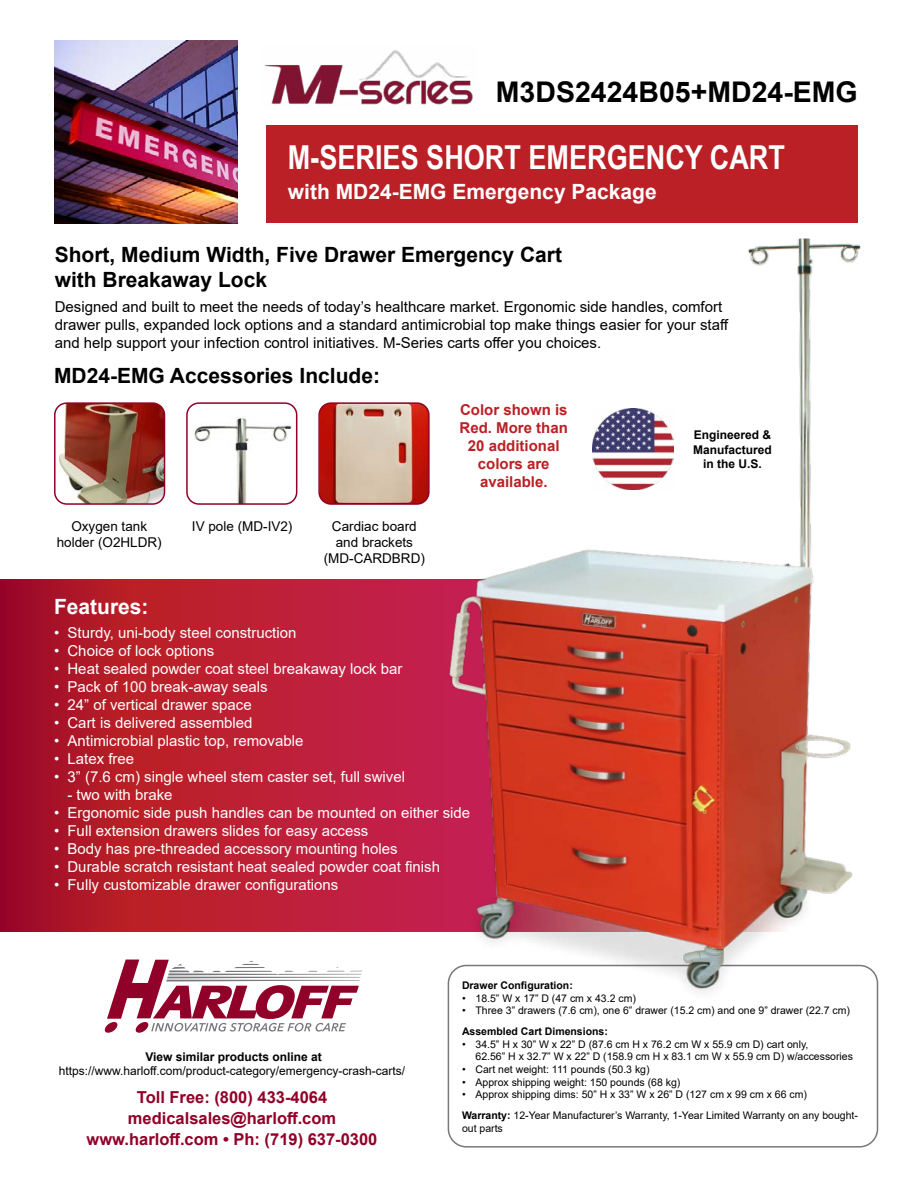
<style>
.page{position:relative;width:918px;height:1188px;background:#fff}
.page>*{position:absolute;margin:0;border:0;box-sizing:border-box;transform-origin:0 0}
.t1{font:700 33px "Arial Narrow";color:#fff}
.t2{font:700 28.5px "Arial";color:#000}
.t3{font:700 21px/25.2px "Arial";color:#000}
.t4{font:700 21px "Arial";color:#fff}
.t5{font:700 16.5px/21px "Arial";color:#910028;text-align:center}
.t6{font:15px "Arial";color:#fff}
.t7{font:15px/18px "Arial";color:#000}
.t8{font:700 15px/18px "Arial";color:#ba2025;text-align:center}
.t9{font:13.5px/16.2px "Arial";color:#000101;text-align:center}
.t10{font:12px "Arial";color:#000}
.t11{font:700 12px/14.4px "Arial";color:#000;text-align:center}
.t12{font:10.5px/12.6px "Arial";color:#000}
.t13{font:700 10.5px "Arial";color:#000}
.s1{font-weight:700}
</style>
<div class="page">
<img style="left:55px;top:40px;width:183px;height:183px">
<img style="left:264px;top:50px;width:209px;height:55px">
<div style="left:266px;top:125px;width:592px;height:98px;background:#ba2025"></div>
<svg style="left:0;top:579px;width:430px;height:352px;background:#b71b33"></svg>
<div style="left:448px;top:965px;width:430px;height:183px;border:2px solid #77787b;border-radius:18px"></div>
<svg style="left:104px;top:960px;width:258px;height:73px"></svg>
<img style="left:57px;top:405px;width:108px;height:98px">
<div style="left:54px;top:402px;width:111px;height:103px;border:2px solid #910028;border-radius:12px"></div>
<img style="left:321px;top:405px;width:106px;height:97px">
<div style="left:318px;top:402px;width:112px;height:103px;border:2px solid #910028;border-radius:12px"></div>
<img style="left:430px;top:238px;width:449px;height:769px">
<img style="left:193px;top:405px;width:99px;height:97px">
<div style="left:186px;top:402px;width:111px;height:103px;border:2px solid #910028;border-radius:12px"></div>
<h2 class="t2" style="left:496px;top:72px;width:363px">M3DS2424B05+MD24-EMG</h2>
<h1 class="t1" style="left:288px;top:132px;width:499px">M-SERIES SHORT EMERGENCY CART</h1>
<h3 class="t4" style="left:288px;top:177px;width:370px">with MD24-EMG Emergency Package</h3>
<h3 class="t3" style="left:55px;top:242px;width:509px">Short, Medium Width, Five Drawer Emergency Cart with Breakaway Lock</h3>
<p class="t7" style="left:55px;top:298px;width:675px">Designed and built to meet the needs of today’s healthcare market. Ergonomic side handles, comfort drawer pulls, expanded lock options and a standard antimicrobial top make things easier for your staff and help support your infection control initiatives. M-Series carts offer you choices.</p>
<h3 class="t3" style="left:54px;top:363px;width:327px">MD24-EMG Accessories Include:</h3>
<p class="t9" style="left:57px;top:518px;width:107px">Oxygen tank holder (O2HLDR)</p>
<p class="t9" style="left:324px;top:518px;width:103px">Cardiac board and brackets (MD-CARDBRD)</p>
<p class="t9" style="left:192px;top:518px;width:102px">IV pole (MD-IV2)</p>
<p class="t8" style="left:460px;top:401px;width:110px">Color shown is<br>Red. More than<br>20 additional colors are available.</p>
<h3 class="t4" style="left:54px;top:592px;width:96px">Features:</h3>
<p class="t6" style="left:54px;top:623px;width:244px">• Sturdy, uni-body steel construction</p>
<p class="t6" style="left:54px;top:641px;width:162px">• Choice of lock options</p>
<p class="t6" style="left:54px;top:659px;width:350px">• Heat sealed powder coat steel breakaway lock bar</p>
<p class="t6" style="left:54px;top:677px;width:215px">• Pack of 100 break-away seals</p>
<p class="t6" style="left:54px;top:695px;width:199px">• 24” of vertical drawer space</p>
<p class="t6" style="left:54px;top:713px;width:200px">• Cart is delivered assembled</p>
<p class="t6" style="left:54px;top:731px;width:251px">• Antimicrobial plastic top, removable</p>
<p class="t6" style="left:54px;top:749px;width:82px">• Latex free</p>
<p class="t6" style="left:54px;top:767px;width:353px">• 3” (7.6 cm) single wheel stem caster set, full swivel</p>
<p class="t6" style="left:68px;top:785px;width:107px">- two with brake</p>
<p class="t6" style="left:54px;top:803px;width:418px">• Ergonomic side push handles can be mounted on either side</p>
<p class="t6" style="left:54px;top:821px;width:316px">• Full extension drawers slides for easy access</p>
<p class="t6" style="left:54px;top:839px;width:345px">• Body has pre-threaded accessory mounting holes</p>
<p class="t6" style="left:54px;top:857px;width:388px">• Durable scratch resistant heat sealed powder coat finish</p>
<p class="t6" style="left:54px;top:875px;width:286px">• Fully customizable drawer configurations</p>
<p class="t11" style="left:693px;top:428px;width:80px">Engineered &amp;<br>Manufactured in the U.S.</p>
<p class="t11" style="left:145px;top:1049px;width:178px">View similar products online at</p>
<p class="t10" style="left:59px;top:1062px;width:348px">https://www.harloff.com/product-category/emergency-crash-carts/</p>
<p class="t5" style="left:87px;top:1087px;width:292px">Toll Free: (800) 433-4064 medicalsales@harloff.com www.harloff.com • Ph: (719) 637-0300</p>
<p class="t13" style="left:462px;top:978px;width:112px">Drawer Configuration:</p>
<p class="t12" style="left:462px;top:992px;width:175px">• 18.5” W x 17” D (47 cm x 43.2 cm)</p>
<p class="t12" style="left:462px;top:1004px;width:390px">• Three 3” drawers (7.6 cm), one 6” drawer (15.2 cm) and one 9” drawer (22.7 cm)</p>
<p class="t13" style="left:462px;top:1024px;width:147px">Assembled Cart Dimensions:</p>
<p class="t12" style="left:476px;top:1038px;width:379px;text-indent:-14px">• 34.5” H x 30” W x 22” D (87.6 cm H x 76.2 cm W x 55.9 cm D) cart only,<br>62.56” H x 32.7” W x 22” D (158.9 cm H x 83.1 cm W x 55.9 cm D) w/accessories</p>
<p class="t12" style="left:462px;top:1063px;width:189px">• Cart net weight: 111 pounds (50.3 kg)</p>
<p class="t12" style="left:462px;top:1076px;width:220px">• Approx shipping weight: 150 pounds (68 kg)</p>
<p class="t12" style="left:462px;top:1084px;width:398px;line-height:21px">• Approx shipping dims: 50” H x 33” W x 26” D (127 cm x 99 cm x 66 cm)<br><span class="s1">Warranty:</span> 12-Year Manufacturer’s Warranty, 1-Year Limited Warranty on any bought-</p>
<p class="t12" style="left:462px;top:1122px;width:42px">out parts</p>
</div>
